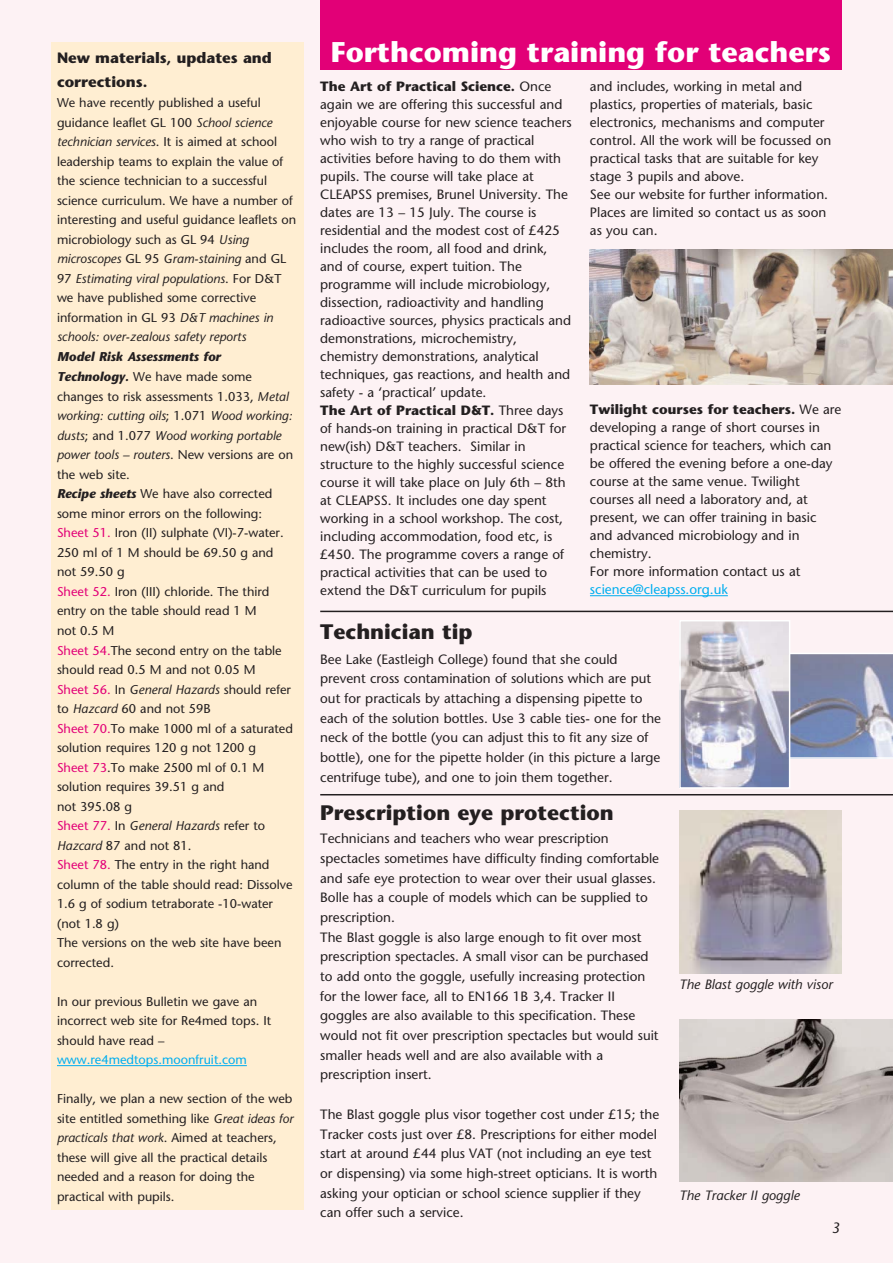
<style>
.page{position:relative;width:893px;height:1263px;background:#fdf2f4}
.page>*{position:absolute;margin:0;border:0;box-sizing:border-box;transform-origin:0 0}
.t1{font:700 28.5px "GFSTONE";color:#fff}
.t2{font:700 21px "GFSTONE";color:#231f20}
.t3{font:700 15px/23.1px "GFSTONE";color:#231f20}
.t4{font:italic 15px "GFSTONE";color:#231f20}
.t5{font:13.5px/18px "GFSTONE";color:#231f20}
.t6{font:italic 13.5px "GFSTONE";color:#231f20}
.t7{font:13.5px "GFSTONE";color:#00aeef}
.t8{font:12.75px/19.5px "GFSTONE";color:#231f20}
.t9{font:12.75px "GFSTONE";color:#00aeef}
.t10{font:italic 700 12.75px "GF Stone";color:#231f20}
.s1{font-style:italic}
.s2{font-family:"GF Stone";font-weight:700;font-style:italic}
.s3{color:#e20077}
.s4{font-weight:700}
</style>
<div class="page">
<div style="left:51px;top:43px;width:252px;height:1167px;background:#ffeed2"></div>
<hr style="left:57px;top:1065px;width:190px;height:1px;background:#00aeef">
<img style="left:679px;top:811px;width:163px;height:162px">
<img style="left:679px;top:1019px;width:214px;height:163px">
<svg style="left:790px;top:653px;width:103px;height:106px;background:#8c95b2"></svg>
<hr style="left:590px;top:595px;width:138px;height:1px;background:#00aeef">
<img style="left:589px;top:250px;width:304px;height:135px">
<img style="left:682px;top:623px;width:105px;height:163px">
<div style="left:679px;top:620px;width:111px;height:169px;border:2px solid #fff"></div>
<div style="left:320px;top:0;width:522px;height:69px;background:#e20077"></div>
<hr style="left:320px;top:611px;width:573px;height:1px;background:#231f20">
<hr style="left:320px;top:794px;width:573px;height:1px;background:#231f20">
<p class="t3" style="left:57px;top:48px;width:216px">New materials, updates and corrections.</p>
<p class="t8" style="left:57px;top:94px;width:241px">We have recently published a useful guidance leaflet GL 100 <span class="s1">School science technician services</span>. It is aimed at school leadership teams to explain the value of the science technician to a successful science curriculum. We have a number of interesting and useful guidance leaflets on microbiology such as GL 94 <span class="s1">Using microscopes</span> GL 95 <span class="s1">Gram-staining</span> and GL 97 <span class="s1">Estimating viral populations</span>. For D&amp;T we have published some corrective information in GL 93 <span class="s1">D&amp;T machines in schools: over-zealous safety reports</span></p>
<p class="t10" style="left:57px;top:352px;width:165px">Model Risk Assessments for</p>
<p class="t8" style="left:57px;top:368px;width:238px"><span class="s2">Technology.</span> We have made some changes to risk assessments 1.033, <span class="s1">Metal working: cutting oils</span>; 1.071 <span class="s1">Wood working: dusts</span>; and 1.077 <span class="s1">Wood working portable power tools – routers</span>. New versions are on the web site.<br><span class="s2">Recipe sheets</span> We have also corrected some minor errors on the following:<br><span class="s3">Sheet 51.</span> Iron (II) sulphate (VI)-7-water.<br>250 ml of 1 M should be 69.50 g and not 59.50 g<br><span class="s3">Sheet 52.</span> Iron (III) chloride. The third entry on the table should read 1 M<br>not 0.5 M<br><span class="s3">Sheet 54.</span>The second entry on the table should read 0.5 M and not 0.05 M<br><span class="s3">Sheet 56.</span> In <span class="s1">General Hazards</span> should refer to <span class="s1">Hazcard</span> 60 and not 59B<br><span class="s3">Sheet 70.</span>To make 1000 ml of a saturated solution requires 120 g not 1200 g<br><span class="s3">Sheet 73</span>.To make 2500 ml of 0.1 M solution requires 39.51 g and<br>not 395.08 g<br><span class="s3">Sheet 77.</span> In <span class="s1">General Hazards</span> refer to<br><span class="s1">Hazcard</span> 87 and not 81.<br><span class="s3">Sheet 78.</span> The entry in the right hand column of the table should read: Dissolve<br>1.6 g of sodium tetraborate -10-water (not 1.8 g)<br>The versions on the web site have been corrected.</p>
<p class="t8" style="left:57px;top:993px;width:216px">In our previous Bulletin we gave an incorrect web site for Re4med tops. It should have read –</p>
<p class="t9" style="left:57px;top:1055px;width:191px">www.re4medtops.moonfruit.com</p>
<p class="t8" style="left:57px;top:1091px;width:238px">Finally, we plan a new section of the web site entitled something like <span class="s1">Great ideas for practicals that work</span>. Aimed at teachers, these will give all the practical details needed and a reason for doing the practical with pupils.</p>
<h1 class="t1" style="left:331px;top:41px;width:502px">Forthcoming training for teachers</h1>
<p class="t5" style="left:320px;top:79px;width:253px"><span class="s4">The Art of Practical Science.</span> Once again we are offering this successful and enjoyable course for new science teachers who wish to try a range of practical activities before having to do them with pupils. The course will take place at CLEAPSS premises, Brunel University. The dates are 13 – 15 July. The course is residential and the modest cost of £425 includes the room, all food and drink, and of course, expert tuition. The programme will include microbiology, dissection, radioactivity and handling radioactive sources, physics practicals and demonstrations, microchemistry, chemistry demonstrations, analytical techniques, gas reactions, and health and safety - a ‘practical’ update.<br><span class="s4">The Art of Practical D&amp;T.</span> Three days of hands-on training in practical D&amp;T for new(ish) D&amp;T teachers. Similar in structure to the highly successful science course it will take place on July 6th – 8th at CLEAPSS. It includes one day spent working in a school workshop. The cost, including accommodation, food etc, is £450. The programme covers a range of practical activities that can be used to extend the D&amp;T curriculum for pupils</p>
<p class="t5" style="left:590px;top:78px;width:243px">and includes, working in metal and plastics, properties of materials, basic electronics, mechanisms and computer control. All the work will be focussed on practical tasks that are suitable for key stage 3 pupils and above.<br>See our website for further information.<br>Places are limited so contact us as soon as you can.</p>
<p class="t5" style="left:590px;top:402px;width:253px"><span class="s4">Twilight courses for teachers.</span> We are developing a range of short courses in practical science for teachers, which can be offered the evening before a one-day course at the same venue. Twilight courses all need a laboratory and, at present, we can offer training in basic and advanced microbiology and in chemistry.<br>For more information contact us at</p>
<p class="t7" style="left:590px;top:584px;width:139px">science@cleapss.org.uk</p>
<h2 class="t2" style="left:320px;top:623px;width:154px">Technician tip</h2>
<p class="t5" style="left:320px;top:651px;width:342px;line-height:19.6px">Bee Lake (Eastleigh College) found that she could prevent cross contamination of solutions which are put out for practicals by attaching a dispensing pipette to each of the solution bottles. Use 3 cable ties- one for the neck of the bottle (you can adjust this to fit any size of bottle), one for the pipette holder (in this picture a large centrifuge tube), and one to join them together.</p>
<h2 class="t2" style="left:320px;top:804px;width:295px">Prescription eye protection</h2>
<p class="t5" style="left:320px;top:830px;width:340px;line-height:19.6px">Technicians and teachers who wear prescription spectacles sometimes have difficulty finding comfortable and safe eye protection to wear over their usual glasses.<br>Bolle has a couple of models which can be supplied to prescription.<br>The Blast goggle is also large enough to fit over most prescription spectacles. A small visor can be purchased to add onto the goggle, usefully increasing protection for the lower face, all to EN166 1B 3,4. Tracker II goggles are also available to this specification. These would not fit over prescription spectacles but would suit smaller heads well and are also available with a prescription insert.</p>
<p class="t5" style="left:320px;top:1106px;width:340px;line-height:19.6px">The Blast goggle plus visor together cost under £15; the Tracker costs just over £8. Prescriptions for either model start at around £44 plus VAT (not including an eye test or dispensing) via some high-street opticians. It is worth asking your optician or school science supplier if they can offer such a service.</p>
<p class="t6" style="left:679px;top:980px;width:155px">The Blast goggle with visor</p>
<p class="t6" style="left:679px;top:1190px;width:122px">The Tracker II goggle</p>
<p class="t4" style="left:831px;top:1222px;width:10px">3</p>
</div>
